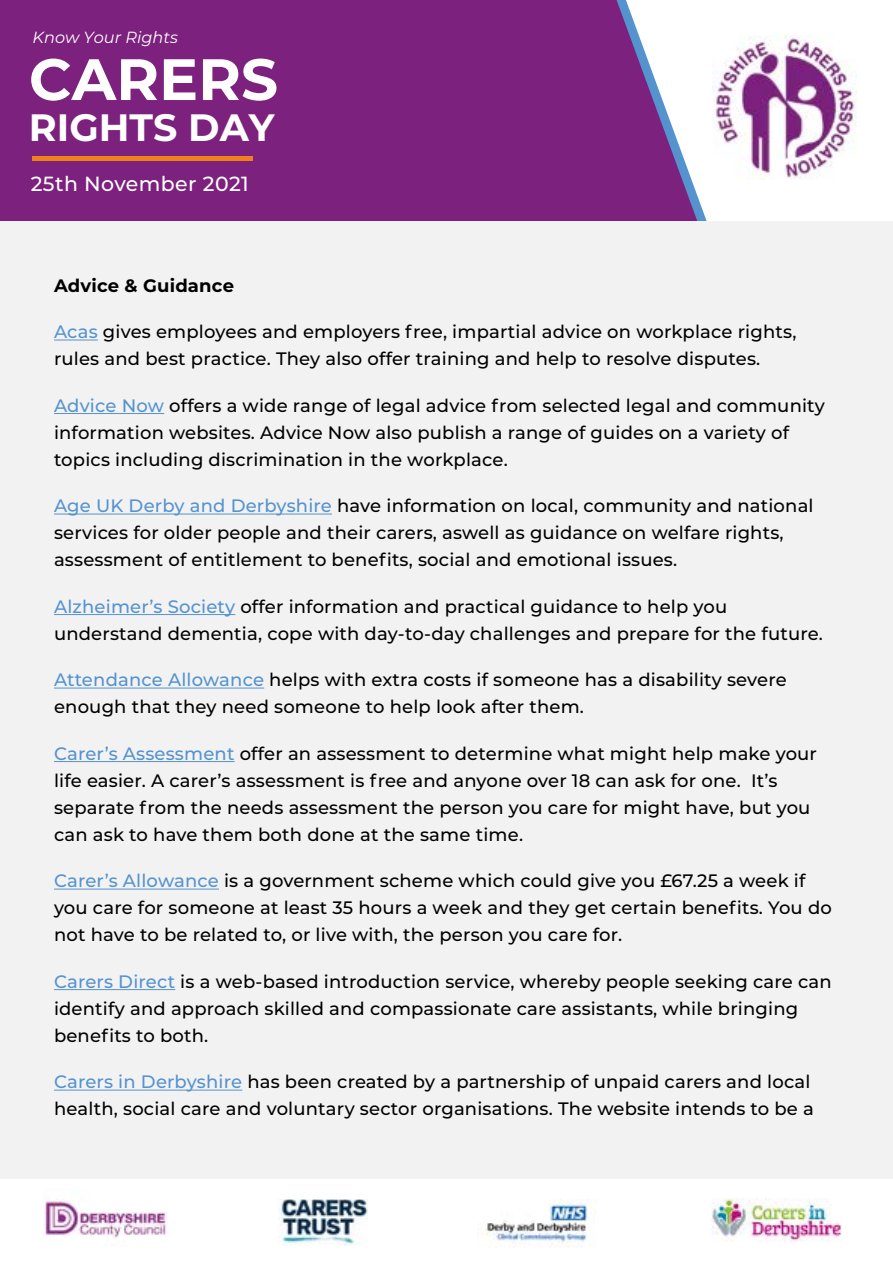
<style>
.page{position:relative;width:893px;height:1263px;background:#fff}
.page>*{position:absolute;margin:0;border:0;box-sizing:border-box;transform-origin:0 0}
.t1{font:700 58.2px "Montserrat";color:#fff}
.t2{font:700 38.1px "Montserrat";color:#fff}
.t3{font:500 20.4px "Montserrat";letter-spacing:.02em;color:#fff}
.t4{font:500 18px/27px "Montserrat";letter-spacing:.01em;color:#000}
.t5{font:700 18px "Montserrat";letter-spacing:.01em;color:#000}
.t6{font:italic 16.2px "Montserrat";color:#fff}
.s1{color:#5593cf}
</style>
<div class="page">
<div style="left:0;top:0;width:893px;height:372px;background:#7c217d"></div>
<div style="left:762px;top:0;width:131px;height:221px;background:#fff"></div>
<svg style="left:617px;top:0;width:145px;height:221px;fill:#fff"></svg>
<img style="left:713px;top:36px;width:143px;height:143px">
<div style="left:0;top:221px;width:893px;height:1042px;background:#f2f2f2"></div>
<div style="left:0;top:1179px;width:893px;height:84px;background:#fff"></div>
<img style="left:711px;top:1198px;width:130px;height:43px">
<img style="left:485px;top:1199px;width:110px;height:48px">
<hr style="left:32px;top:157px;width:220px;height:4px;background:#f0801a">
<hr style="left:54px;top:340px;width:44px;height:1px;background:#5593cf">
<hr style="left:54px;top:413px;width:110px;height:1px;background:#5593cf">
<hr style="left:54px;top:514px;width:278px;height:1px;background:#5593cf">
<hr style="left:54px;top:614px;width:181px;height:1px;background:#5593cf">
<hr style="left:54px;top:688px;width:210px;height:1px;background:#5593cf">
<hr style="left:54px;top:761px;width:181px;height:1px;background:#5593cf">
<hr style="left:54px;top:889px;width:165px;height:1px;background:#5593cf">
<hr style="left:54px;top:989px;width:121px;height:1px;background:#5593cf">
<hr style="left:54px;top:1090px;width:188px;height:1px;background:#5593cf">
<img style="left:44px;top:1199px;width:123px;height:39px">
<img style="left:278px;top:1199px;width:89px;height:46px">
<p class="t6" style="left:33px;top:26px;width:147px">Know Your Rights</p>
<h1 class="t1" style="left:29px;top:37px;width:251px">CARERS</h1>
<h2 class="t2" style="left:29px;top:100px;width:247px">RIGHTS DAY</h2>
<p class="t3" style="left:31px;top:170px;width:219px">25th November 2021</p>
<p class="t5" style="left:54px;top:272px;width:182px">Advice &amp; Guidance</p>
<p class="t4" style="left:54px;top:318px;width:744px"><span class="s1">Acas</span> gives employees and employers free, impartial advice on workplace rights, rules and best practice. They also offer training and help to resolve disputes.</p>
<p class="t4" style="left:54px;top:391px;width:772px"><span class="s1">Advice Now</span> offers a wide range of legal advice from selected legal and community information websites. Advice Now also publish a range of guides on a variety of topics including discrimination in the workplace.</p>
<p class="t4" style="left:54px;top:492px;width:761px"><span class="s1">Age UK Derby and Derbyshire</span> have information on local, community and national services for older people and their carers, aswell as guidance on welfare rights, assessment of entitlement to benefits, social and emotional issues.</p>
<p class="t4" style="left:54px;top:592px;width:770px"><span class="s1">Alzheimer’s Society</span> offer information and practical guidance to help you understand dementia, cope with day-to-day challenges and prepare for the future.</p>
<p class="t4" style="left:54px;top:666px;width:734px"><span class="s1">Attendance Allowance</span> helps with extra costs if someone has a disability severe enough that they need someone to help look after them.</p>
<p class="t4" style="left:54px;top:739px;width:764px"><span class="s1">Carer’s Assessment</span> offer an assessment to determine what might help make your life easier. A carer’s assessment is free and anyone over 18 can ask for one. It’s separate from the needs assessment the person you care for might have, but you can ask to have them both done at the same time.</p>
<p class="t4" style="left:54px;top:867px;width:779px"><span class="s1">Carer’s Allowance</span> is a government scheme which could give you £67.25 a week if you care for someone at least 35 hours a week and they get certain benefits. You do not have to be related to, or live with, the person you care for.</p>
<p class="t4" style="left:54px;top:967px;width:779px"><span class="s1">Carers Direct</span> is a web-based introduction service, whereby people seeking care can identify and approach skilled and compassionate care assistants, while bringing benefits to both.</p>
<p class="t4" style="left:54px;top:1068px;width:761px"><span class="s1">Carers in Derbyshire</span> has been created by a partnership of unpaid carers and local health, social care and voluntary sector organisations. The website intends to be a</p>
</div>
